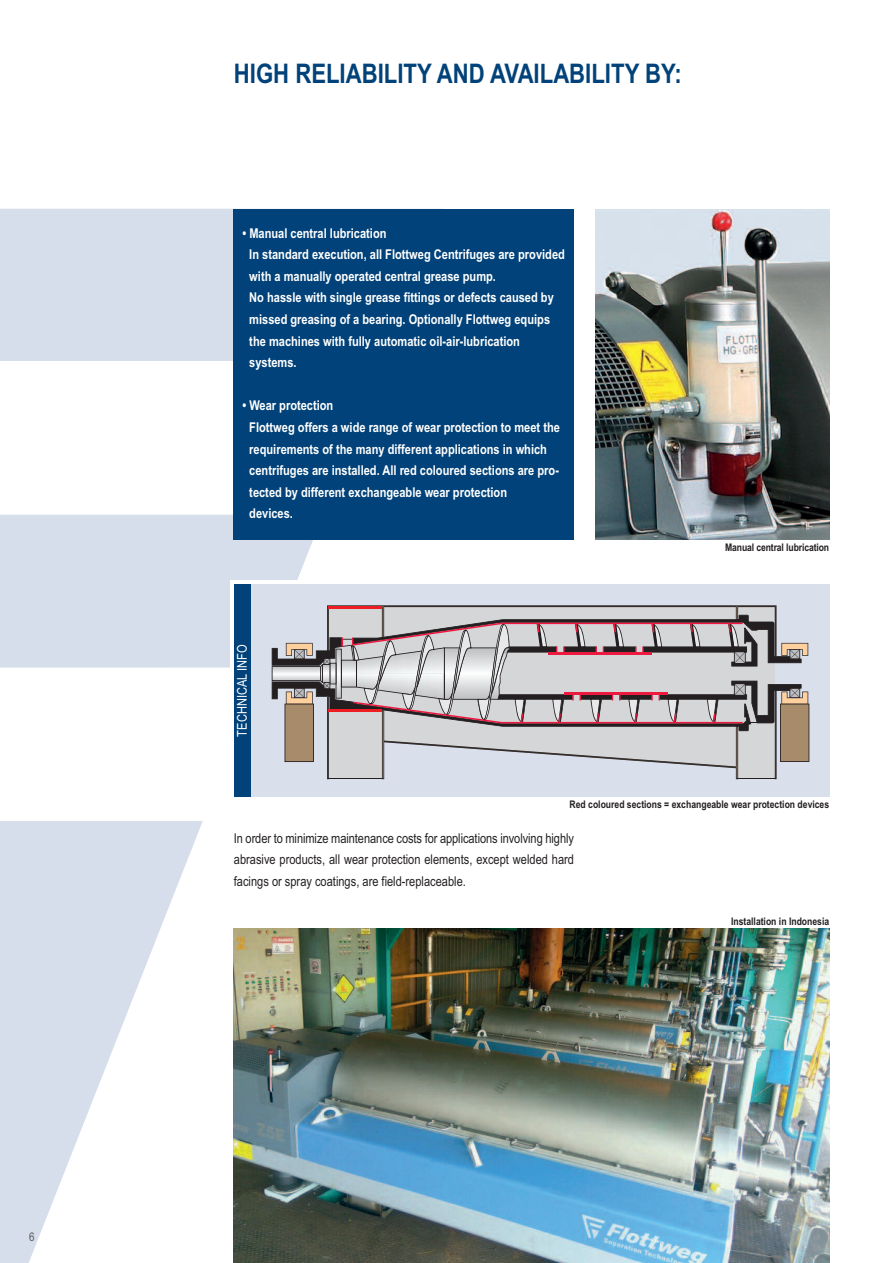
<style>
.page{position:relative;width:893px;height:1263px;background:#fff}
.page>*{position:absolute;margin:0;border:0;box-sizing:border-box;transform-origin:0 0}
.t1{font:700 27px "Arial Narrow";color:#004279}
.t2{font:700 13.5px/21.6px "Arial Narrow";color:#fff}
.t3{font:13.5px/21.6px "Arial Narrow";color:#231f20;text-align:justify}
.t4{font:13.5px "Arial Narrow";color:#fff}
.t5{font:12px "Arial Narrow";color:#57585a}
.t6{font:700 10.5px "Arial Narrow";color:#231f20}
</style>
<div class="page">
<img style="left:584px;top:928px;width:245px;height:335px">
<img style="left:0;top:208px;width:584px;height:1055px">
<svg style="left:0;top:209px;width:444px;height:1054px"></svg>
<div style="left:234px;top:209px;width:340px;height:331px;background:#004279"></div>
<div style="left:230px;top:580px;width:603px;height:221px;background:#fff"></div>
<img style="left:595px;top:209px;width:234px;height:331px">
<div style="left:234px;top:584px;width:595px;height:213px;background:#dadfec"></div>
<svg style="left:272px;top:605px;width:537px;height:174px"></svg>
<div style="left:234px;top:584px;width:16px;height:213px;background:#004279"></div>
<p class="t5" style="left:29px;top:1229px;width:7px">6</p>
<h1 class="t1" style="left:234px;top:58px;width:449px">HIGH RELIABILITY AND AVAILABILITY BY:</h1>
<p class="t2" style="left:249px;top:222px;width:317px;text-indent:-7px">• Manual central lubrication<br>In standard execution, all Flottweg Centrifuges are provided with a manually operated central grease pump.<br>No hassle with single grease fittings or defects caused by missed greasing of a bearing. Optionally Flottweg equips the machines with fully automatic oil-air-lubrication systems.</p>
<p class="t2" style="left:249px;top:395px;width:312px;text-indent:-7px">• Wear protection<br>Flottweg offers a wide range of wear protection to meet the requirements of the many different applications in which centrifuges are installed. All red coloured sections are pro&shy;tected by different exchangeable wear protection<br>devices.</p>
<p class="t4" style="left:234px;top:737px;width:93px;rotate:-90deg">TECHNICAL INFO</p>
<p class="t6" style="left:725px;top:541px;width:106px">Manual central lubrication</p>
<p class="t6" style="left:570px;top:798px;width:261px">Red coloured sections = exchangeable wear protection devices</p>
<p class="t3" style="left:234px;top:827px;width:342px">In order to minimize maintenance costs for applications involving highly abrasive products, all wear protection elements, except welded hard facings or spray coatings, are field-replaceable.</p>
<p class="t6" style="left:731px;top:915px;width:100px">Installation in Indonesia</p>
</div>
